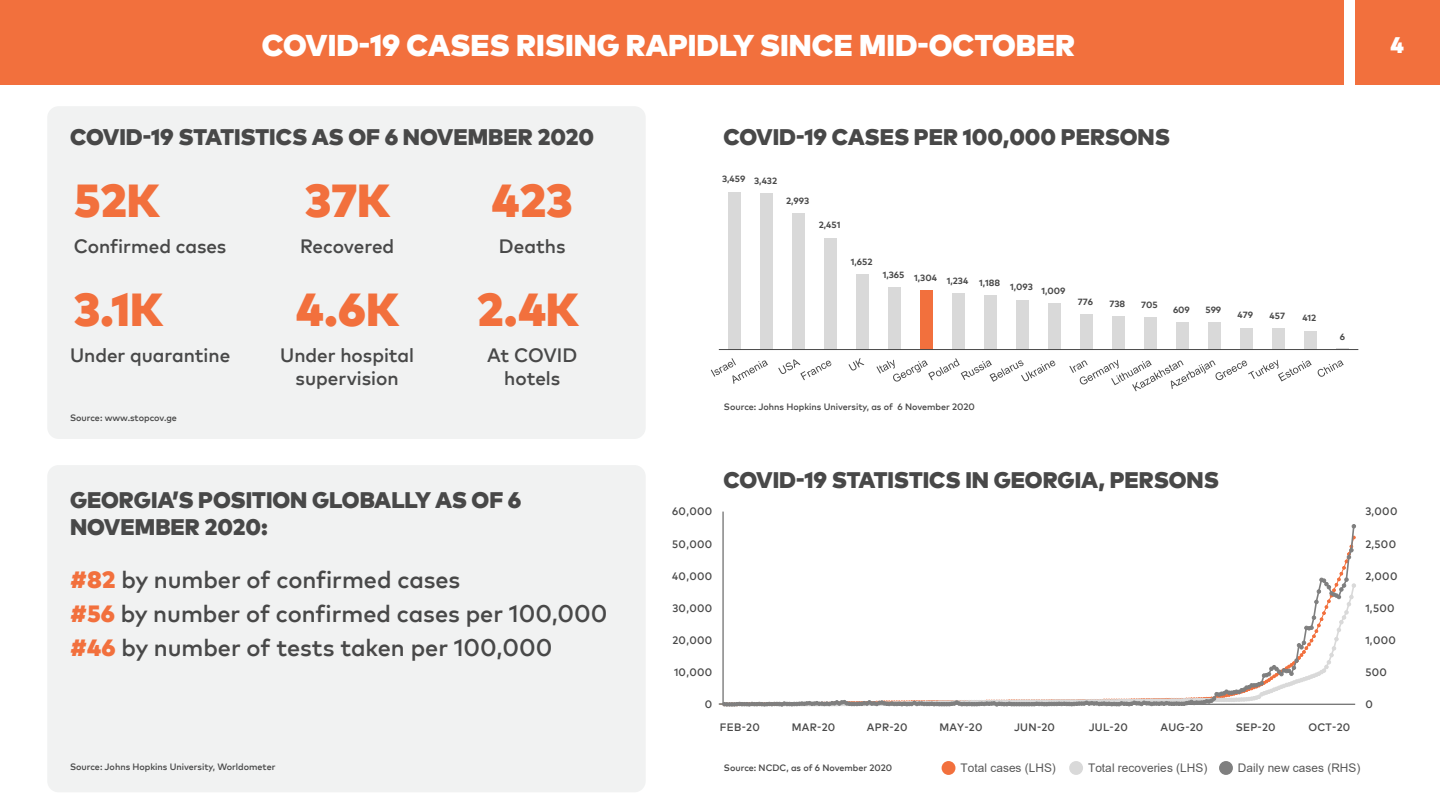
<style>
.page{position:relative;width:1440px;height:810px;background:#fff}
.page>*{position:absolute;margin:0;border:0;box-sizing:border-box;transform-origin:0 0}
.t1{font:900 46.12px "BOG2018";color:#f2703d}
.t2{font:900 30px "BOG2018";color:#fff}
.t3{font:600 23.48px/34.2px "BOG2018";color:#484848}
.t4{font:900 22.5px/27px "BOG2018";color:#484848}
.t5{font:900 22.5px "BOG2018";color:#fff}
.t6{font:600 18.9px/22.7px "BOG2018";color:#484848;text-align:center}
.t7{font:11.85px "Arial";color:#595959}
.t8{font:600 10.5px "BOG2018";letter-spacing:.02em;color:#484848}
.t9{font:600 9px "BOG2018";color:#484848}
.t10{font:700 9px "BOG2018";letter-spacing:-.005em;color:#484848}
.s1{font-weight:900;color:#f2703d}
</style>
<div class="page">
<div style="left:0;top:0;width:1343px;height:85px;background:#f2703d"></div>
<div style="left:1355px;top:0;width:85px;height:85px;background:#f2703d"></div>
<div style="left:47px;top:106px;width:599px;height:333px;background:#f1f2f2;border-radius:11px"></div>
<div style="left:47px;top:465px;width:599px;height:327px;background:#f1f2f2;border-radius:11px"></div>
<div style="left:942px;top:761px;width:13px;height:14px;background:#f2703d;border-radius:50%"></div>
<div style="left:1069px;top:761px;width:14px;height:14px;background:#d9d9d9;border-radius:50%"></div>
<div style="left:1219px;top:761px;width:14px;height:14px;background:#7f7f7f;border-radius:50%"></div>
<div style="left:920px;top:290px;width:13px;height:60px;background:#f2703d"></div>
<div style="left:728px;top:192px;width:13px;height:158px;background:#d9d9d9"></div>
<div style="left:760px;top:193px;width:13px;height:157px;background:#d9d9d9"></div>
<div style="left:792px;top:213px;width:13px;height:137px;background:#d9d9d9"></div>
<div style="left:824px;top:238px;width:13px;height:112px;background:#d9d9d9"></div>
<div style="left:856px;top:274px;width:13px;height:76px;background:#d9d9d9"></div>
<div style="left:888px;top:287px;width:13px;height:63px;background:#d9d9d9"></div>
<div style="left:952px;top:293px;width:13px;height:57px;background:#d9d9d9"></div>
<div style="left:984px;top:295px;width:13px;height:55px;background:#d9d9d9"></div>
<div style="left:1016px;top:300px;width:13px;height:50px;background:#d9d9d9"></div>
<div style="left:1048px;top:303px;width:13px;height:47px;background:#d9d9d9"></div>
<div style="left:1080px;top:314px;width:13px;height:36px;background:#d9d9d9"></div>
<div style="left:1112px;top:316px;width:13px;height:34px;background:#d9d9d9"></div>
<div style="left:1144px;top:317px;width:13px;height:33px;background:#d9d9d9"></div>
<div style="left:1176px;top:322px;width:13px;height:28px;background:#d9d9d9"></div>
<div style="left:1208px;top:322px;width:13px;height:28px;background:#d9d9d9"></div>
<div style="left:1240px;top:328px;width:13px;height:22px;background:#d9d9d9"></div>
<div style="left:1272px;top:329px;width:13px;height:21px;background:#d9d9d9"></div>
<div style="left:1304px;top:331px;width:13px;height:19px;background:#d9d9d9"></div>
<hr style="left:719px;top:349px;width:639px;height:1px;background:#484848">
<svg style="left:711px;top:358px;width:57px;height:26px"></svg>
<svg style="left:778px;top:359px;width:53px;height:21px"></svg>
<svg style="left:848px;top:358px;width:16px;height:13px"></svg>
<svg style="left:876px;top:358px;width:179px;height:24px"></svg>
<svg style="left:1069px;top:360px;width:243px;height:31px"></svg>
<svg style="left:1318px;top:360px;width:26px;height:17px"></svg>
<hr style="left:723px;top:512px;width:1px;height:192px;background:#484848">
<svg style="left:718px;top:524px;width:638px;height:182px"></svg>
<h2 class="t2" style="left:262px;top:23px;width:815px">COVID-19 CASES RISING RAPIDLY SINCE MID-OCTOBER</h2>
<p class="t5" style="left:1391px;top:28px;width:15px">4</p>
<p class="t4" style="left:70px;top:122px;width:526px">COVID-19 STATISTICS AS OF 6 NOVEMBER 2020</p>
<p class="t4" style="left:723px;top:122px;width:448px">COVID-19 CASES PER 100,000 PERSONS</p>
<h1 class="t1" style="left:74px;top:166px;width:87px">52K</h1>
<h1 class="t1" style="left:305px;top:166px;width:87px">37K</h1>
<h1 class="t1" style="left:492px;top:166px;width:82px">423</h1>
<p class="t6" style="left:74px;top:234px;width:154px">Confirmed cases</p>
<p class="t6" style="left:300px;top:234px;width:96px">Recovered</p>
<p class="t6" style="left:499px;top:234px;width:68px">Deaths</p>
<h1 class="t1" style="left:74px;top:275px;width:91px">3.1K</h1>
<h1 class="t1" style="left:296px;top:275px;width:104px">4.6K</h1>
<h1 class="t1" style="left:477px;top:275px;width:104px">2.4K</h1>
<p class="t6" style="left:70px;top:343px;width:162px">Under quarantine</p>
<p class="t6" style="left:280px;top:343px;width:135px">Under hospital supervision</p>
<p class="t6" style="left:487px;top:343px;width:92px">At COVID hotels</p>
<p class="t9" style="left:70px;top:412px;width:108px">Source: www.stopcov.ge</p>
<p class="t4" style="left:70px;top:485px;width:453px">GEORGIA’S POSITION GLOBALLY AS OF 6<br>NOVEMBER 2020:</p>
<p class="t3" style="left:70px;top:561px;width:539px"><span class="s1">#82</span> by number of confirmed cases<br><span class="s1">#56</span> by number of confirmed cases per 100,000 <span class="s1">#46</span> by number of tests taken per 100,000</p>
<p class="t10" style="left:722px;top:173px;width:57px">3,459 3,432</p>
<p class="t10" style="left:786px;top:194px;width:25px">2,993</p>
<p class="t10" style="left:819px;top:219px;width:23px">2,451</p>
<p class="t10" style="left:851px;top:255px;width:23px">1,652</p>
<p class="t10" style="left:883px;top:273px;width:119px">1,365 1,304 1,234 1,188</p>
<p class="t10" style="left:1010px;top:283px;width:57px">1,093 1,009</p>
<p class="t10" style="left:1078px;top:295px;width:17px">776</p>
<p class="t10" style="left:1110px;top:297px;width:17px">738</p>
<p class="t10" style="left:1141px;top:298px;width:18px">705</p>
<p class="t10" style="left:1173px;top:303px;width:18px">609</p>
<p class="t10" style="left:1205px;top:303px;width:17px">599</p>
<p class="t10" style="left:1238px;top:309px;width:17px">479</p>
<p class="t10" style="left:1270px;top:310px;width:17px">457</p>
<p class="t10" style="left:1302px;top:312px;width:15px">412</p>
<p class="t10" style="left:1340px;top:330px;width:7px">6</p>
<p class="t9" style="left:724px;top:400px;width:252px">Source: Johns Hopkins University, as of 6 November 2020</p>
<p class="t4" style="left:723px;top:465px;width:497px">COVID-19 STATISTICS IN GEORGIA, PERSONS</p>
<p class="t8" style="left:672px;top:504px;width:42px">60,000</p>
<p class="t8" style="left:1365px;top:504px;width:34px">3,000</p>
<p class="t8" style="left:672px;top:536px;width:41px">50,000</p>
<p class="t8" style="left:1365px;top:536px;width:32px">2,500</p>
<p class="t8" style="left:672px;top:568px;width:42px">40,000</p>
<p class="t8" style="left:1365px;top:568px;width:34px">2,000</p>
<p class="t8" style="left:672px;top:600px;width:41px">30,000</p>
<p class="t8" style="left:1365px;top:600px;width:31px">1,500</p>
<p class="t8" style="left:673px;top:633px;width:41px">20,000</p>
<p class="t8" style="left:1365px;top:633px;width:32px">1,000</p>
<p class="t8" style="left:674px;top:665px;width:40px">10,000</p>
<p class="t8" style="left:1365px;top:665px;width:23px">500</p>
<p class="t8" style="left:705px;top:697px;width:9px">0</p>
<p class="t8" style="left:1365px;top:697px;width:9px">0</p>
<p class="t8" style="left:720px;top:719px;width:41px">FEB-20</p>
<p class="t8" style="left:792px;top:719px;width:45px">MAR-20</p>
<p class="t8" style="left:867px;top:719px;width:42px">APR-20</p>
<p class="t8" style="left:939px;top:719px;width:45px">MAY-20</p>
<p class="t8" style="left:1014px;top:719px;width:42px">JUN-20</p>
<p class="t8" style="left:1089px;top:719px;width:41px">JUL-20</p>
<p class="t8" style="left:1161px;top:719px;width:44px">AUG-20</p>
<p class="t8" style="left:1236px;top:719px;width:41px">SEP-20</p>
<p class="t8" style="left:1308px;top:719px;width:43px">OCT-20</p>
<p class="t9" style="left:70px;top:760px;width:207px">Source: Johns Hopkins University, Worldometer</p>
<p class="t7" style="left:961px;top:760px;width:97px">Total cases (LHS)</p>
<p class="t7" style="left:1088px;top:760px;width:121px">Total recoveries (LHS)</p>
<p class="t7" style="left:1238px;top:760px;width:124px">Daily new cases (RHS)</p>
<p class="t9" style="left:724px;top:762px;width:170px">Source: NCDC, as of 6 November 2020</p>
</div>
